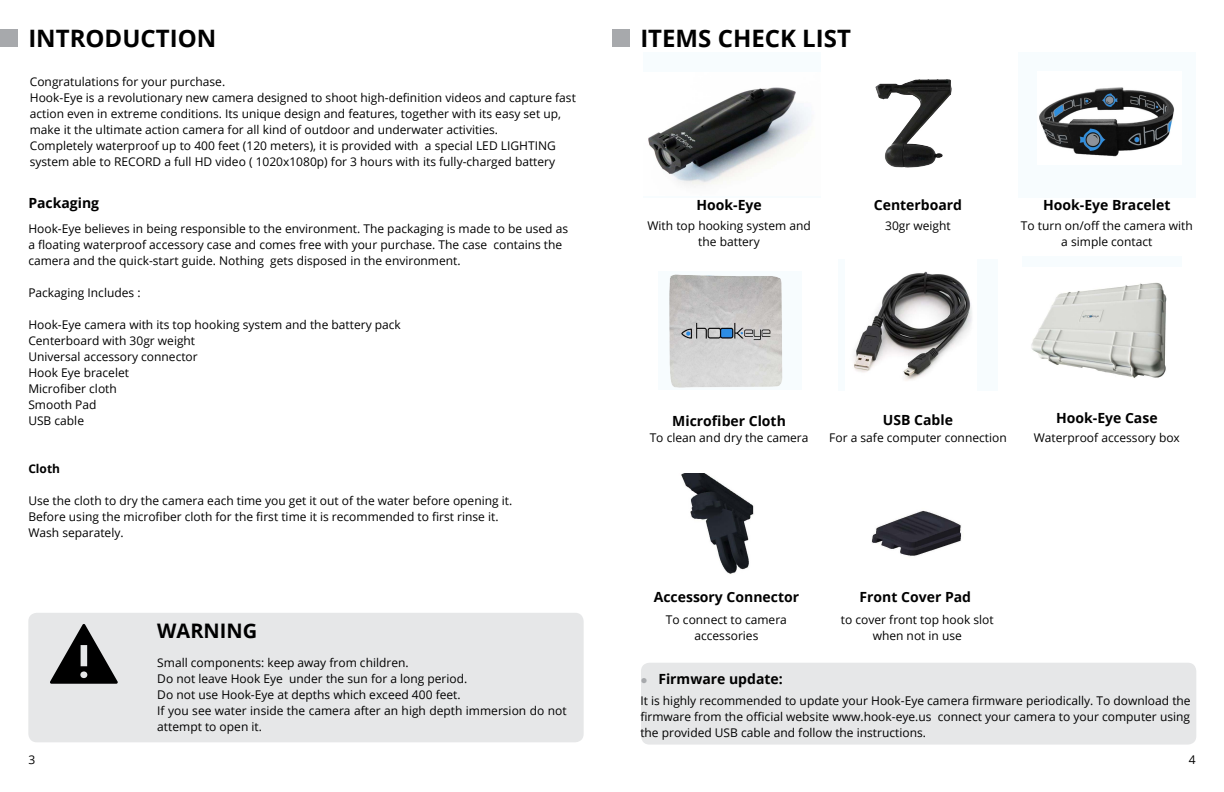
<style>
.page{position:relative;width:1224px;height:792px;background:#fff}
.page>*{position:absolute;margin:0;border:0;box-sizing:border-box;transform-origin:0 0}
.t1{font:700 24px "Open Sans";color:#000}
.t2{font:700 20px "Open Sans";color:#000}
.t3{font:700 14px "Open Sans";color:#000}
.t4{font:12px/16px "Open Sans";color:#000}
.t5{font:700 12px "Open Sans";color:#000}
.s1{font-family:"Arial";font-weight:400;font-size:12px;color:#a7a9ac}
</style>
<div class="page">
<div style="left:28px;top:613px;width:556px;height:129px;background:#e6e7e8;border-radius:9px"></div>
<div style="left:641px;top:663px;width:555px;height:82px;background:#e6e7e8;border-radius:9px"></div>
<svg style="left:50px;top:624px;width:68px;height:60px"></svg>
<div style="left:643px;top:52px;width:178px;height:146px;background:#f7fcfe"></div>
<img style="left:648px;top:87px;width:154px;height:98px">
<img style="left:854px;top:271px;width:118px;height:109px">
<div style="left:658px;top:272px;width:144px;height:118px;background:#f7fcfe"></div>
<img style="left:669px;top:274px;width:113px;height:114px">
<div style="left:1018px;top:52px;width:178px;height:146px;background:#f7fcfe"></div>
<img style="left:1031px;top:282px;width:136px;height:96px">
<div style="left:0;top:29px;width:17px;height:18px;background:#a7a9ac"></div>
<div style="left:612px;top:29px;width:17px;height:18px;background:#a7a9ac"></div>
<img style="left:1039px;top:87px;width:135px;height:70px">
<img style="left:875px;top:79px;width:77px;height:89px">
<img style="left:681px;top:473px;width:73px;height:101px">
<img style="left:871px;top:510px;width:91px;height:46px">
<h1 class="t1" style="left:28px;top:21px;width:189px">INTRODUCTION</h1>
<h1 class="t1" style="left:640px;top:21px;width:212px">ITEMS CHECK LIST</h1>
<p class="t4" style="left:30px;top:73px;width:548px">Congratulations for your purchase.<br>Hook-Eye is a revolutionary new camera designed to shoot high-definition videos and capture fast action even in extreme conditions. Its unique design and features, together with its easy set up, make it the ultimate action camera for all kind of outdoor and underwater activities.<br>Completely waterproof up to 400 feet (120 meters), it is provided with a special LED LIGHTING system able to RECORD a full HD video ( 1020x1080p) for 3 hours with its fully-charged battery</p>
<p class="t3" style="left:28px;top:193px;width:72px">Packaging</p>
<p class="t4" style="left:28px;top:220px;width:541px">Hook-Eye believes in being responsible to the environment. The packaging is made to be used as a floating waterproof accessory case and comes free with your purchase. The case contains the camera and the quick-start guide. Nothing gets disposed in the environment.</p>
<p class="t4" style="left:28px;top:284px;width:114px">Packaging Includes :</p>
<p class="t4" style="left:28px;top:316px;width:374px">Hook-Eye camera with its top hooking system and the battery pack<br>Centerboard with 30gr weight<br>Universal accessory connector<br>Hook Eye bracelet<br>Microfiber cloth<br>Smooth Pad<br>USB cable</p>
<p class="t5" style="left:28px;top:460px;width:33px">Cloth</p>
<p class="t4" style="left:28px;top:492px;width:485px">Use the cloth to dry the camera each time you get it out of the water before opening it.<br>Before using the microfiber cloth for the first time it is recommended to first rinse it.<br>Wash separately.</p>
<h2 class="t2" style="left:157px;top:616px;width:101px">WARNING</h2>
<p class="t4" style="left:157px;top:654px;width:411px">Small components: keep away from children.<br>Do not leave Hook Eye under the sun for a long period.<br>Do not use Hook-Eye at depths which exceed 400 feet.<br>If you see water inside the camera after an high depth immersion do not attempt to open it.</p>
<p class="t3" style="left:696px;top:195px;width:67px">Hook-Eye</p>
<p class="t4" style="left:648px;top:217px;width:165px;text-align:center">With top hooking system and the battery</p>
<p class="t3" style="left:874px;top:195px;width:90px">Centerboard</p>
<p class="t4" style="left:885px;top:217px;width:67px">30gr weight</p>
<p class="t3" style="left:1043px;top:195px;width:129px">Hook-Eye Bracelet</p>
<p class="t4" style="left:1021px;top:217px;width:173px;text-align:center">To turn on/off the camera with a simple contact</p>
<p class="t3" style="left:672px;top:411px;width:115px">Microfiber Cloth</p>
<p class="t4" style="left:650px;top:429px;width:160px">To clean and dry the camera</p>
<p class="t3" style="left:883px;top:410px;width:72px">USB Cable</p>
<p class="t4" style="left:829px;top:429px;width:179px">For a safe computer connection</p>
<p class="t3" style="left:1056px;top:408px;width:103px">Hook-Eye Case</p>
<p class="t4" style="left:1034px;top:429px;width:148px">Waterproof accessory box</p>
<p class="t3" style="left:654px;top:587px;width:147px">Accessory Connector</p>
<p class="t3" style="left:860px;top:587px;width:113px">Front Cover Pad</p>
<p class="t4" style="left:666px;top:611px;width:122px;text-align:center">To connect to camera accessories</p>
<p class="t4" style="left:841px;top:611px;width:154px;text-align:center">to cover front top hook slot when not in use</p>
<p class="t3" style="left:640px;top:669px;width:144px"><span class="s1">●</span> Firmware update:</p>
<p class="t4" style="left:640px;top:693px;width:552px;text-align:justify">It is highly recommended to update your Hook-Eye camera firmware periodically. To download the firmware from the official website www.hook-eye.us connect your camera to your computer using the provided USB cable and follow the instructions.</p>
<p class="t4" style="left:28px;top:751px;width:8px">3</p>
<p class="t4" style="left:1189px;top:751px;width:8px">4</p>
</div>
